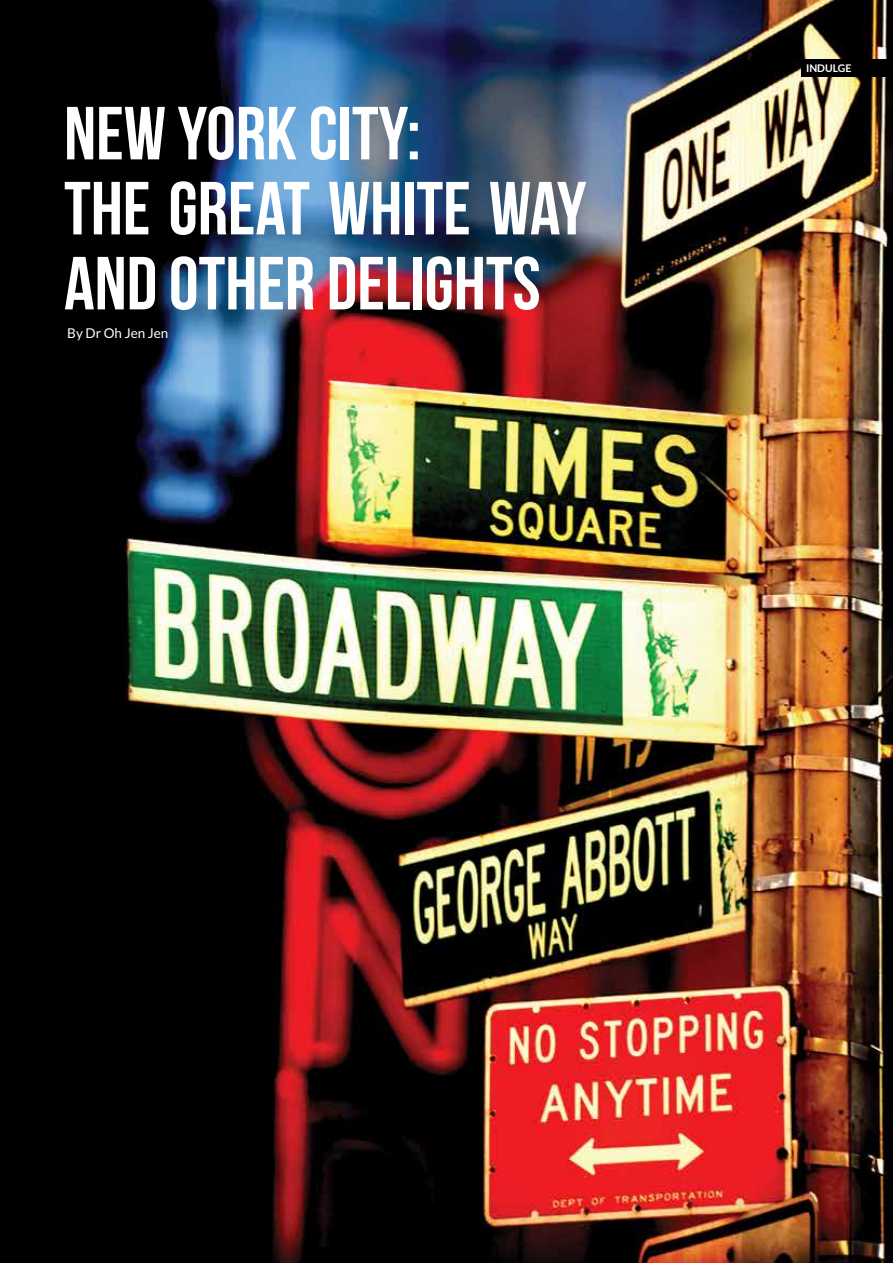
<style>
.page{position:relative;width:893px;height:1263px;background:#fff}
.page>*{position:absolute;margin:0;border:0;box-sizing:border-box;transform-origin:0 0}
.t1{font:75px/75px "Bebas Neue";color:#fff}
.t2{font:13.5px "Lato";color:#fff}
.t3{font:700 10.5px "Lato";color:#fff}
</style>
<div class="page">
<img style="left:0;top:0;width:893px;height:1263px">
<div style="left:802px;top:60px;width:91px;height:17px;background:#000"></div>
<p class="t1" style="left:64px;top:95px;width:524px">NEW YORK CITY:<br>THE GREAT WHITE WAY<br>AND OTHER DELIGHTS</p>
<p class="t2" style="left:67px;top:326px;width:103px">By Dr Oh Jen Jen</p>
<p class="t3" style="left:806px;top:62px;width:47px">INDULGE</p>
</div>
